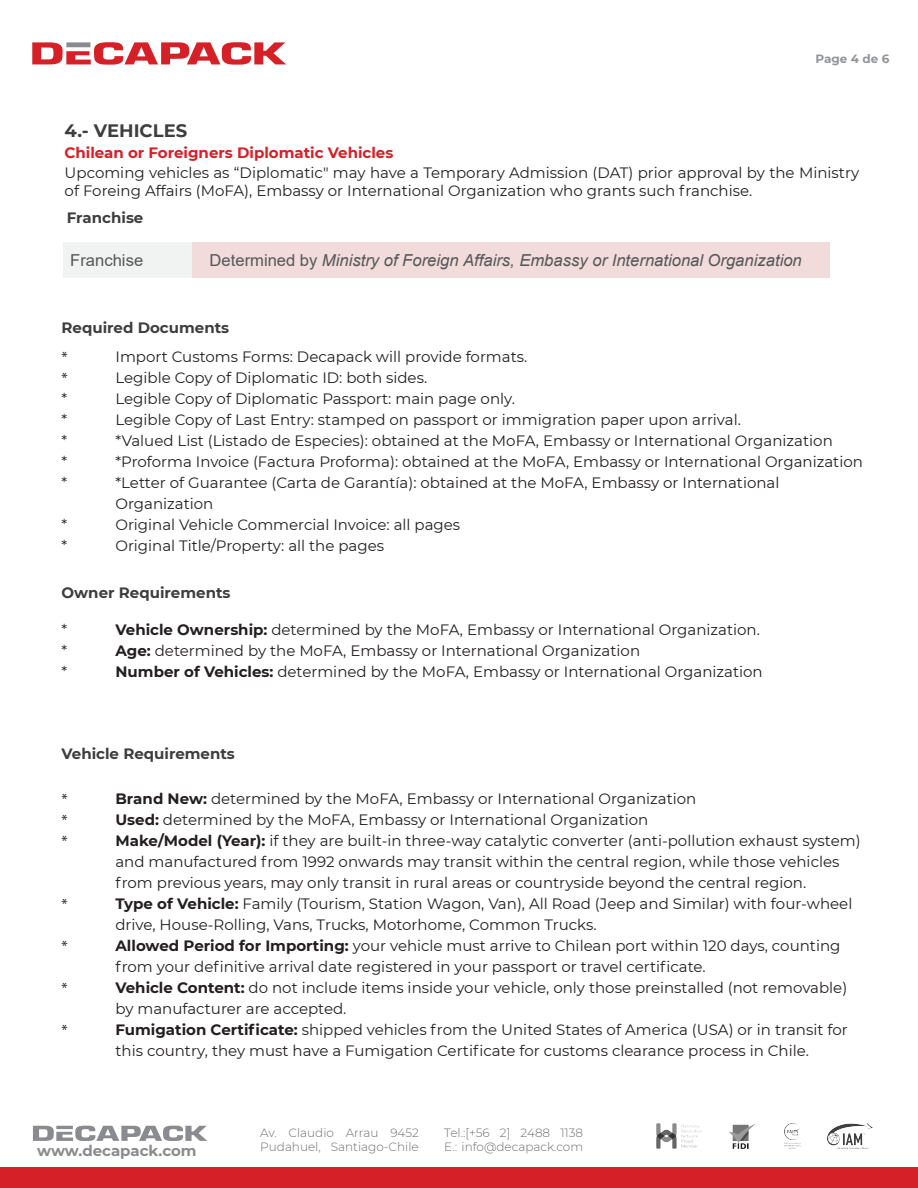
<style>
.page{position:relative;width:918px;height:1188px;background:#fff}
.page>*{position:absolute;margin:0;border:0;box-sizing:border-box;transform-origin:0 0}
.t1{font:700 18px "Montserrat";color:#3e3e3f}
.t2{font:italic 16.5px "Arial";color:#565757}
.t3{font:16.5px "Arial";color:#565757}
.t4{font:15px/21px "Montserrat";color:#231f20}
.t5{font:700 15px "Montserrat";color:#3e3e3f}
.t6{font:700 15px "Montserrat";color:#d52027}
.t7{font:700 15px "Montserrat";color:#8a8b8e}
.t8{font:15px "Myriad Pro";color:#231f20}
.t9{font:300 12px/14.4px "Montserrat";color:#6c6d70}
.t10{font:700 12px "Montserrat";color:#939598}
.s1{font-style:normal}
.s2{font-weight:700}
</style>
<div class="page">
<svg style="left:32px;top:42px;width:254px;height:23px"></svg>
<svg style="left:33px;top:1126px;width:174px;height:15px"></svg>
<div style="left:0;top:1167px;width:918px;height:21px;background:#d52027"></div>
<img style="left:784px;top:1124px;width:17px;height:25px">
<img style="left:729px;top:1124px;width:26px;height:25px">
<img style="left:656px;top:1124px;width:45px;height:25px">
<img style="left:828px;top:1124px;width:45px;height:25px">
<div style="left:63px;top:270px;width:130px;height:8px;background:#f1f3f3"></div>
<div style="left:63px;top:242px;width:130px;height:28px;background:#f1f3f3"></div>
<div style="left:193px;top:270px;width:637px;height:8px;background:#f2dbdb"></div>
<div style="left:193px;top:242px;width:637px;height:28px;background:#f2dbdb"></div>
<p class="t1" style="left:65px;top:118px;width:124px">4.- VEHICLES</p>
<p class="t6" style="left:65px;top:142px;width:330px">Chilean or Foreigners Diplomatic Vehicles</p>
<p class="t10" style="left:815px;top:50px;width:76px">Page 4 de 6</p>
<p class="t4" style="left:65px;top:164px;width:796px;line-height:18px">Upcoming vehicles as “Diplomatic" may have a Temporary Admission (DAT) prior approval by the Ministry of Foreing Affairs (MoFA), Embassy or International Organization who grants such franchise.</p>
<p class="t5" style="left:67px;top:206px;width:78px">Franchise</p>
<p class="t3" style="left:70px;top:249px;width:75px">Franchise</p>
<p class="t2" style="left:210px;top:250px;width:594px"><span class="s1">Determined by</span> Ministry of Foreign Affairs, Embassy or International Organization</p>
<p class="t5" style="left:62px;top:316px;width:169px">Required Documents</p>
<p class="t8" style="left:61px;top:348px;width:8px">*</p>
<p class="t4" style="left:115px;top:345px;width:413px">Import Customs Forms: Decapack will provide formats.</p>
<p class="t8" style="left:61px;top:369px;width:8px">*</p>
<p class="t4" style="left:115px;top:366px;width:313px">Legible Copy of Diplomatic ID: both sides.</p>
<p class="t4" style="left:61px;top:387px;width:7px">*</p>
<p class="t4" style="left:115px;top:387px;width:401px">Legible Copy of Diplomatic Passport: main page only.</p>
<p class="t4" style="left:61px;top:408px;width:7px">*</p>
<p class="t4" style="left:115px;top:408px;width:627px">Legible Copy of Last Entry: stamped on passport or immigration paper upon arrival.</p>
<p class="t4" style="left:61px;top:429px;width:7px">*</p>
<p class="t4" style="left:115px;top:429px;width:719px">*Valued List (Listado de Especies): obtained at the MoFA, Embassy or International Organization</p>
<p class="t4" style="left:61px;top:450px;width:7px">*</p>
<p class="t4" style="left:115px;top:450px;width:749px">*Proforma Invoice (Factura Proforma): obtained at the MoFA, Embassy or International Organization</p>
<p class="t4" style="left:61px;top:471px;width:7px">*</p>
<p class="t4" style="left:115px;top:471px;width:666px">*Letter of Guarantee (Carta de Garantía): obtained at the MoFA, Embassy or International<br>Organization</p>
<p class="t4" style="left:61px;top:513px;width:7px">*</p>
<p class="t4" style="left:115px;top:513px;width:346px">Original Vehicle Commercial Invoice: all pages</p>
<p class="t4" style="left:61px;top:534px;width:7px">*</p>
<p class="t4" style="left:115px;top:534px;width:270px">Original Title/Property: all the pages</p>
<p class="t5" style="left:62px;top:582px;width:170px">Owner Requirements</p>
<p class="t4" style="left:62px;top:619px;width:7px">*</p>
<p class="t4" style="left:116px;top:619px;width:646px"><span class="s2">Vehicle Ownership:</span> determined by the MoFA, Embassy or International Organization.</p>
<p class="t4" style="left:62px;top:640px;width:7px">*</p>
<p class="t4" style="left:116px;top:640px;width:526px"><span class="s2">Age:</span> determined by the MoFA, Embassy or International Organization</p>
<p class="t4" style="left:62px;top:661px;width:7px">*</p>
<p class="t4" style="left:116px;top:661px;width:649px"><span class="s2">Number of Vehicles:</span> determined by the MoFA, Embassy or International Organization</p>
<p class="t5" style="left:62px;top:743px;width:175px">Vehicle Requirements</p>
<p class="t8" style="left:61px;top:790px;width:8px">*</p>
<p class="t4" style="left:115px;top:788px;width:582px"><span class="s2">Brand New:</span> determined by the MoFA, Embassy or International Organization</p>
<p class="t8" style="left:61px;top:811px;width:8px">*</p>
<p class="t4" style="left:115px;top:809px;width:534px"><span class="s2">Used:</span> determined by the MoFA, Embassy or International Organization</p>
<p class="t8" style="left:61px;top:832px;width:8px">*</p>
<p class="t4" style="left:115px;top:830px;width:747px"><span class="s2">Make/Model (Year):</span> if they are built-in three-way catalytic converter (anti-pollution exhaust system) and manufactured from 1992 onwards may transit within the central region, while those vehicles from previous years, may only transit in rural areas or countryside beyond the central region.</p>
<p class="t8" style="left:61px;top:895px;width:8px">*</p>
<p class="t4" style="left:115px;top:893px;width:738px"><span class="s2">Type of Vehicle:</span> Family (Tourism, Station Wagon, Van), All Road (Jeep and Similar) with four-wheel drive, House-Rolling, Vans, Trucks, Motorhome, Common Trucks.</p>
<p class="t8" style="left:61px;top:937px;width:8px">*</p>
<p class="t4" style="left:115px;top:935px;width:727px"><span class="s2">Allowed Period for Importing:</span> your vehicle must arrive to Chilean port within 120 days, counting from your definitive arrival date registered in your passport or travel certificate.</p>
<p class="t8" style="left:61px;top:979px;width:8px">*</p>
<p class="t4" style="left:115px;top:977px;width:733px"><span class="s2">Vehicle Content:</span> do not include items inside your vehicle, only those preinstalled (not removable) by manufacturer are accepted.</p>
<p class="t8" style="left:61px;top:1021px;width:8px">*</p>
<p class="t4" style="left:115px;top:1019px;width:734px"><span class="s2">Fumigation Certificate:</span> shipped vehicles from the United States of America (USA) or in transit for this country, they must have a Fumigation Certificate for customs clearance process in Chile.</p>
<p class="t7" style="left:37px;top:1140px;width:161px">www.decapack.com</p>
<p class="t9" style="left:260px;top:1125px;width:160px">Av. Claudio Arrau 9452<br>Pudahuel, Santiago-Chile</p>
<p class="t9" style="left:444px;top:1125px;width:140px">Tel.:[+56 2] 2488 1138<br>E.: info@decapack.com</p>
</div>
